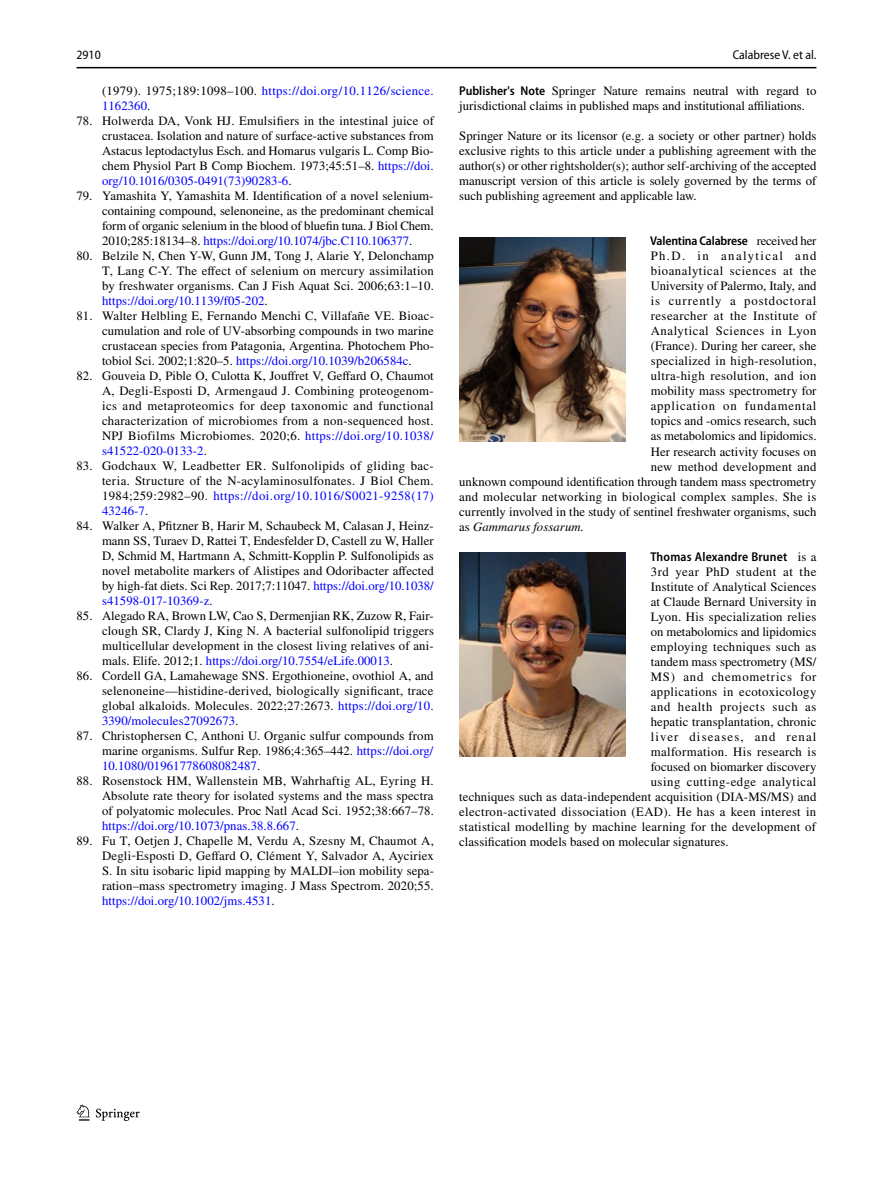
<style>
.page{position:relative;width:893px;height:1187px;background:#fff}
.page>*{position:absolute;margin:0;border:0;box-sizing:border-box;transform-origin:0 0}
.t1{font:12.75px/15px "STIX";letter-spacing:.005em;color:#000;text-align:justify}
.t2{font:12.75px "STIX";letter-spacing:.025em;color:#000}
.t3{font:12.75px "STIX";letter-spacing:.03em;color:#000}
.t4{font:12.75px "STIX";letter-spacing:.045em;color:#000}
.t5{font:12.75px/15px "STIX";letter-spacing:.025em;color:#00f}
.t6{font:12.75px "STIX";letter-spacing:.035em;color:#000}
.t7{font:600 semi-condensed 12.75px "Myriad Pro";letter-spacing:.005em;color:#000}
.t8{font:12.75px "STIX";letter-spacing:.04em;color:#000}
.t9{font:12.75px "STIX";letter-spacing:.065em;color:#000}
.t10{font:12.75px "STIX";letter-spacing:.06em;color:#000}
.t11{font:12.75px "STIX";letter-spacing:.055em;color:#000}
.t12{font:12.75px "STIX";letter-spacing:.09em;color:#000}
.t13{font:semi-condensed 12.75px "Myriad Pro";color:#000}
.t14{font:12.75px "STIX";letter-spacing:.11em;color:#000}
.t15{font:italic 12.75px "STIX";letter-spacing:.005em;color:#000}
.s1{color:#000}
.s2{color:#00f}
.s3{font-family:"Code 2000"}
.s4{font-family:"Myriad Pro";font-weight:600;font-stretch:semi-condensed}
.s5{font-family:"STIX";font-weight:400;font-stretch:normal}
.s6{font-style:normal}
</style>
<div class="page">
<hr style="left:77px;top:67px;width:739px;height:1px;background:#000">
<svg style="left:77px;top:1104px;width:12px;height:16px"></svg>
<svg style="left:96px;top:1108px;width:44px;height:12px"></svg>
<img style="left:459px;top:237px;width:166px;height:204px">
<img style="left:459px;top:552px;width:166px;height:204px">
<p class="t13" style="left:77px;top:48px;width:26px">2910</p>
<p class="t13" style="left:733px;top:48px;width:85px">Calabrese V. et al.</p>
<p class="t5" style="left:102px;top:84px;width:333px"><span class="s1">(1979). 1975;189:1098–100.</span> https://doi.org/10.1126/science.<br>1162360<span class="s1">.</span></p>
<p class="t1" style="left:102px;top:114px;width:333px;text-indent:-26px">78. Holwerda DA, Vonk HJ. Emulsifiers in the intestinal juice of crustacea. Isolation and nature of surface-active substances from Astacus leptodactylus Esch. and Homarus vulgaris L. Comp Bio&shy;chem Physiol Part B Comp Biochem. 1973;45:51–8. <span class="s2">https://doi. org/10.1016/0305-0491(73)90283-6</span>.</p>
<p class="t1" style="left:102px;top:189px;width:333px;text-indent:-26px">79. Yamashita Y, Yamashita M. Identification of a novel selenium&shy;containing compound, selenoneine, as the predominant chemical form of organic selenium in the blood of bluefin tuna. J Biol Chem.<br>2010;285:18134–8. <span class="s2">https://doi.org/10.1074/jbc.C110.106377</span>.</p>
<p class="t1" style="left:102px;top:249px;width:333px;text-indent:-26px">80. Belzile N, Chen Y-W, Gunn JM, Tong J, Alarie Y, Delonchamp T, Lang C-Y. The effect of selenium on mercury assimilation by freshwater organisms. Can J Fish Aquat Sci. 2006;63:1–10. <span class="s2">https://doi.org/10.1139/f05-202</span>.</p>
<p class="t1" style="left:102px;top:309px;width:333px;text-indent:-26px">81. Walter Helbling E, Fernando Menchi C, Villafañe VE. Bioac&shy;cumulation and role of UV-absorbing compounds in two marine crustacean species from Patagonia, Argentina. Photochem Pho&shy;tobiol Sci. 2002;1:820–5. <span class="s2">https://doi.org/10.1039/b206584c</span>.</p>
<p class="t1" style="left:102px;top:369px;width:333px;text-indent:-26px">82. Gouveia D, Pible O, Culotta K, Jouffret V, Geffard O, Chaumot A, Degli-Esposti D, Armengaud J. Combining proteogenom&shy;ics and metaproteomics for deep taxonomic and functional characterization of microbiomes from a non-sequenced host.<br>NPJ Biofilms Microbiomes. 2020;6. <span class="s2">https://doi.org/10.1038/ s41522-020-0133-2</span>.</p>
<p class="t1" style="left:102px;top:459px;width:333px;text-indent:-26px">83. Godchaux W, Leadbetter ER. Sulfonolipids of gliding bac&shy;teria. Structure of the N-acylaminosulfonates. J Biol Chem.<br>1984;259:2982–90. <span class="s2">https://doi.org/10.1016/S0021-9258(17)<br>43246-7</span>.</p>
<p class="t1" style="left:102px;top:519px;width:333px;text-indent:-26px">84. Walker A, Pfitzner B, Harir M, Schaubeck M, Calasan J, Heinz&shy;mann SS, Turaev D, Rattei T, Endesfelder D, Castell zu W, Haller D, Schmid M, Hartmann A, Schmitt-Kopplin P. Sulfonolipids as novel metabolite markers of Alistipes and Odoribacter affected by high-fat diets. Sci Rep. 2017;7:11047. <span class="s2">https://doi.org/10.1038/ s41598-017-10369-z</span>.</p>
<p class="t1" style="left:102px;top:609px;width:333px;text-indent:-26px">85. Alegado RA, Brown LW, Cao S, Dermenjian RK, Zuzow R, Fair&shy;clough SR, Clardy J, King N. A bacterial sulfonolipid triggers multicellular development in the closest living relatives of ani&shy;mals. Elife. 2012;1. <span class="s2">https://doi.org/10.7554/eLife.00013</span>.</p>
<p class="t1" style="left:102px;top:669px;width:333px;text-indent:-26px">86. Cordell GA, Lamahewage SNS. Ergothioneine, ovothiol A, and selenoneine—histidine-derived, biologically significant, trace global alkaloids. Molecules. 2022;27:2673. <span class="s2">https://doi.org/10.<br>3390/molecules27092673</span>.</p>
<p class="t1" style="left:102px;top:729px;width:333px;text-indent:-26px">87. Christophersen C, Anthoni U. Organic sulfur compounds from marine organisms. Sulfur Rep. 1986;4:365–442. <span class="s2">https://doi.org/ 10.1080/01961778608082487</span>.</p>
<p class="t1" style="left:102px;top:774px;width:333px;text-indent:-26px">88. Rosenstock HM, Wallenstein MB, Wahrhaftig AL, Eyring H.<br>Absolute rate theory for isolated systems and the mass spectra of polyatomic molecules. Proc Natl Acad Sci. 1952;38:667–78. <span class="s2">https://doi.org/10.1073/pnas.38.8.667</span>.</p>
<p class="t1" style="left:102px;top:834px;width:333px;text-indent:-26px">89. Fu T, Oetjen J, Chapelle M, Verdu A, Szesny M, Chaumot A, Degli<span class="s3">‐</span>Esposti D, Geffard O, Clément Y, Salvador A, Ayciriex S. In situ isobaric lipid mapping by MALDI–ion mobility sepa&shy;ration–mass spectrometry imaging. J Mass Spectrom. 2020;55. <span class="s2">https://doi.org/10.1002/jms.4531</span>.</p>
<p class="t1" style="left:459px;top:84px;width:359px"><span class="s4">Publisher's Note</span> Springer Nature remains neutral with regard to jurisdictional claims in published maps and institutional affiliations.</p>
<p class="t1" style="left:459px;top:129px;width:359px">Springer Nature or its licensor (e.g. a society or other partner) holds exclusive rights to this article under a publishing agreement with the author(s) or other rightsholder(s); author self-archiving of the accepted manuscript version of this article is solely governed by the terms of such publishing agreement and applicable law.</p>
<p class="t7" style="left:650px;top:234px;width:168px">Valentina Calabrese <span class="s5">received her</span></p>
<p class="t14" style="left:651px;top:247px;width:167px">Ph.D. in analytical and</p>
<p class="t4" style="left:651px;top:262px;width:167px">bioanalytical sciences at the</p>
<p class="t1" style="left:651px;top:279px;width:167px">University of Palermo, Italy, and</p>
<p class="t9" style="left:651px;top:292px;width:167px">is currently a postdoctoral</p>
<p class="t8" style="left:651px;top:307px;width:167px">researcher at the Institute of</p>
<p class="t4" style="left:651px;top:322px;width:167px">Analytical Sciences in Lyon</p>
<p class="t1" style="left:651px;top:339px;width:167px">(France). During her career, she</p>
<p class="t2" style="left:651px;top:352px;width:167px">specialized in high-resolution,</p>
<p class="t6" style="left:651px;top:367px;width:167px">ultra-high resolution, and ion</p>
<p class="t1" style="left:651px;top:384px;width:167px">mobility mass spectrometry for</p>
<p class="t10" style="left:651px;top:397px;width:167px">application on fundamental</p>
<p class="t1" style="left:651px;top:414px;width:167px">topics and -omics research, such</p>
<p class="t1" style="left:651px;top:429px;width:167px">as metabolomics and lipidomics.</p>
<p class="t1" style="left:651px;top:444px;width:167px">Her research activity focuses on</p>
<p class="t3" style="left:651px;top:457px;width:167px">new method development and</p>
<p class="t1" style="left:459px;top:474px;width:359px">unknown compound identification through tandem mass spectrometry</p>
<p class="t2" style="left:459px;top:487px;width:359px">and molecular networking in biological complex samples. She is</p>
<p class="t1" style="left:459px;top:504px;width:359px">currently involved in the study of sentinel freshwater organisms, such</p>
<p class="t15" style="left:459px;top:517px;width:126px"><span class="s6">as</span> Gammarus fossarum.</p>
<p class="t7" style="left:650px;top:549px;width:167px">Thomas Alexandre Brunet <span class="s5">is a</span></p>
<p class="t4" style="left:651px;top:562px;width:167px">3rd year PhD student at the</p>
<p class="t1" style="left:651px;top:579px;width:167px">Institute of Analytical Sciences</p>
<p class="t1" style="left:651px;top:594px;width:167px">at Claude Bernard University in</p>
<p class="t1" style="left:651px;top:609px;width:167px">Lyon. His specialization relies</p>
<p class="t1" style="left:651px;top:624px;width:167px">on metabolomics and lipidomics</p>
<p class="t3" style="left:651px;top:637px;width:167px">employing techniques such as</p>
<p class="t1" style="left:651px;top:654px;width:167px">tandem mass spectrometry (MS/</p>
<p class="t9" style="left:651px;top:667px;width:167px">MS) and chemometrics for</p>
<p class="t6" style="left:651px;top:682px;width:167px">applications in ecotoxicology</p>
<p class="t11" style="left:651px;top:697px;width:167px">and health projects such as</p>
<p class="t1" style="left:651px;top:714px;width:167px">hepatic transplantation, chronic</p>
<p class="t12" style="left:651px;top:727px;width:167px">liver diseases, and renal</p>
<p class="t3" style="left:651px;top:742px;width:167px">malformation. His research is</p>
<p class="t1" style="left:651px;top:759px;width:167px">focused on biomarker discovery</p>
<p class="t8" style="left:651px;top:772px;width:167px">using cutting-edge analytical</p>
<p class="t1" style="left:459px;top:789px;width:359px">techniques such as data-independent acquisition (DIA-MS/MS) and</p>
<p class="t3" style="left:459px;top:802px;width:359px">electron-activated dissociation (EAD). He has a keen interest in</p>
<p class="t2" style="left:459px;top:817px;width:358px">statistical modelling by machine learning for the development of</p>
<p class="t1" style="left:459px;top:834px;width:271px">classification models based on molecular signatures.</p>
</div>
